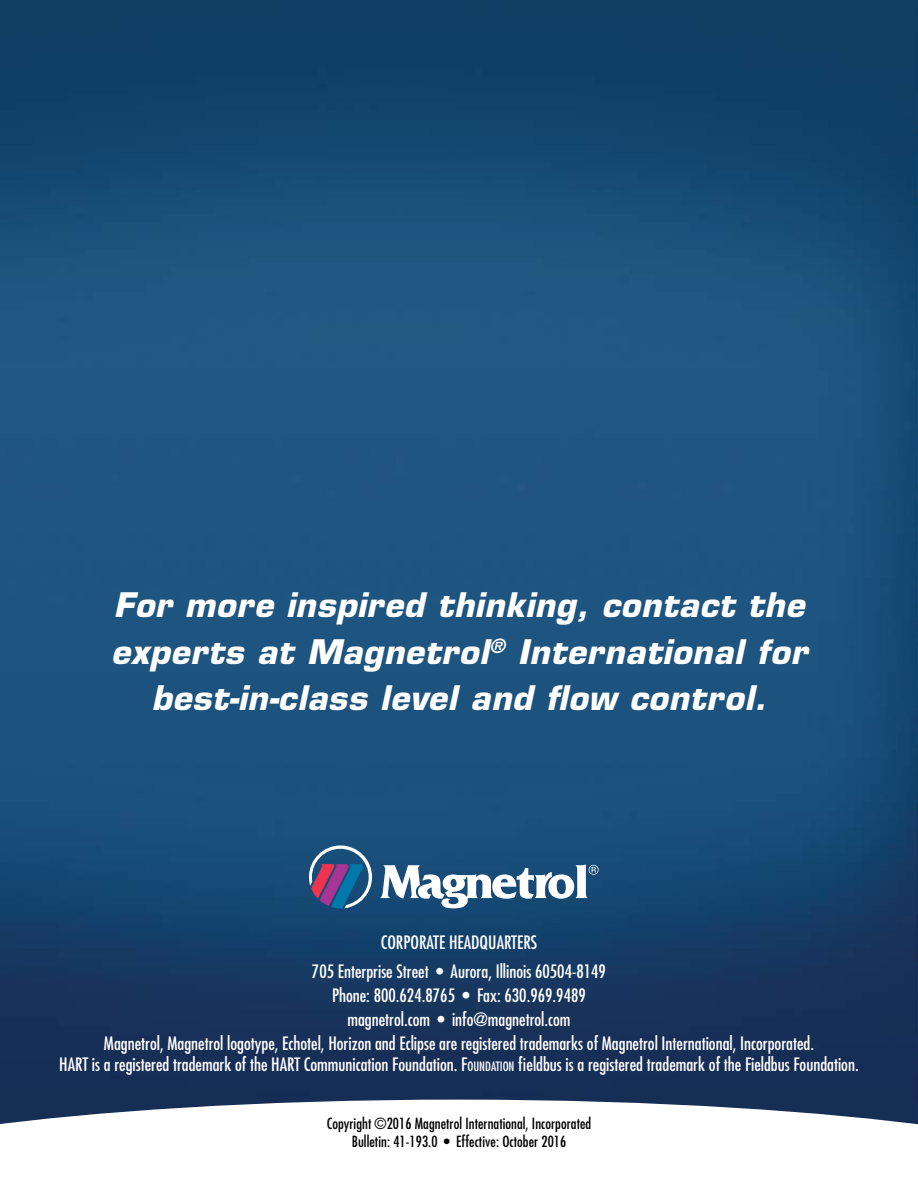
<style>
.page{position:relative;width:918px;height:1188px;background:#fff}
.page>*{position:absolute;margin:0;border:0;box-sizing:border-box;transform-origin:0 0}
.t1{font:italic 700 33px/46.5px "Eurostile";letter-spacing:.02em;color:#fff;text-align:center}
.t2{font:condensed 18px/24px "Futura";color:#fff;text-align:center}
.t3{font:condensed 15px/18px "Futura";letter-spacing:.005em;color:#000;text-align:center}
.s1{font-size:12.6px}
</style>
<div class="page">
<img style="left:0;top:0;width:918px;height:1100px">
<svg style="left:0;top:1100px;width:918px;height:25px"></svg>
<svg style="left:309px;top:845px;width:63px;height:64px;background:#52618d"></svg>
<svg style="left:380px;top:864px;width:219px;height:44px"></svg>
<h1 class="t1" style="left:111px;top:582px;width:697px">For more inspired thinking, contact the experts at Magnetrol<sup>®</sup> International for best-in-class level and flow control.</h1>
<p class="t2" style="left:312px;top:928px;width:296px;line-height:28.5px">CORPORATE HEADQUARTERS<br>705 Enterprise Street • Aurora, Illinois 60504-8149</p>
<p class="t2" style="left:104px;top:983px;width:712px">Phone: 800.624.8765 • Fax: 630.969.9489<br>magnetrol.com • info@magnetrol.com<br>Magnetrol, Magnetrol logotype, Echotel, Horizon and Eclipse are registered trademarks of Magnetrol International, Incorporated.</p>
<p class="t2" style="left:59px;top:1052px;width:801px">HART is a registered trademark of the HART Communication Foundation. F<span class="s1">OUNDATION</span> fieldbus is a registered trademark of the Fieldbus Foundation.</p>
<p class="t3" style="left:327px;top:1114px;width:266px">Copyright ©2016 Magnetrol International, Incorporated<br>Bulletin: 41-193.0 • Effective: October 2016</p>
</div>
